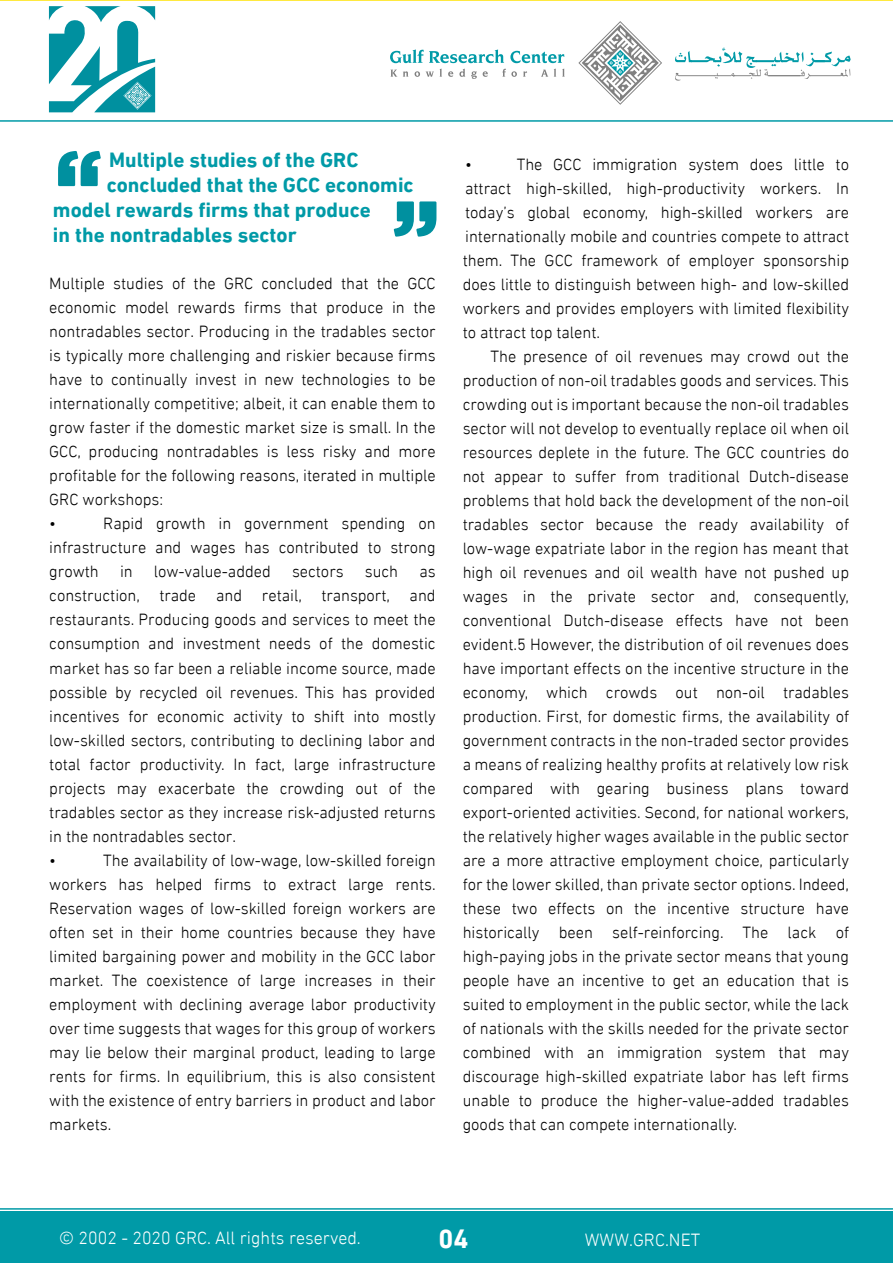
<style>
.page{position:relative;width:893px;height:1263px;background:#fff}
.page>*{position:absolute;margin:0;border:0;box-sizing:border-box;transform-origin:0 0}
.t1{font:700 27px "DIN Next LTW23";color:#fff}
.t2{font:700 21px "DIN Next LTW23";color:#009aa7}
.t3{font:300 18px "DIN Next LTW23";color:#fff}
.t4{font:300 16.5px/24px "DIN Next LTW23";color:#000;text-align:justify}
</style>
<div class="page">
<hr style="left:0;top:1208px;width:893px;height:2px;background:#009aa7">
<hr style="left:0;top:120px;width:893px;height:2px;background:#009aa7">
<hr style="left:0;top:0;width:893px;height:1px;background:#ffe200">
<div style="left:0;top:1212px;width:893px;height:51px;background:#009aa7"></div>
<svg style="left:49px;top:6px;width:106px;height:106px"></svg>
<svg style="left:675px;top:48px;width:176px;height:33px"></svg>
<svg style="left:390px;top:49px;width:114px;height:14px"></svg>
<svg style="left:510px;top:51px;width:54px;height:12px"></svg>
<svg style="left:390px;top:70px;width:7px;height:7px"></svg>
<svg style="left:403px;top:71px;width:5px;height:6px"></svg>
<svg style="left:415px;top:71px;width:5px;height:6px"></svg>
<svg style="left:426px;top:72px;width:8px;height:5px"></svg>
<svg style="left:440px;top:69px;width:2px;height:8px"></svg>
<svg style="left:448px;top:71px;width:5px;height:6px"></svg>
<svg style="left:459px;top:69px;width:6px;height:8px"></svg>
<svg style="left:471px;top:71px;width:6px;height:8px"></svg>
<svg style="left:483px;top:71px;width:5px;height:6px"></svg>
<svg style="left:502px;top:69px;width:15px;height:8px"></svg>
<svg style="left:523px;top:71px;width:4px;height:6px"></svg>
<svg style="left:541px;top:70px;width:7px;height:7px"></svg>
<svg style="left:554px;top:69px;width:2px;height:8px"></svg>
<svg style="left:562px;top:69px;width:3px;height:8px"></svg>
<svg style="left:578px;top:21px;width:84px;height:84px"></svg>
<svg style="left:58px;top:151px;width:43px;height:35px"></svg>
<svg style="left:394px;top:201px;width:42px;height:36px"></svg>
<p class="t2" style="left:109px;top:147px;width:251px">Multiple studies of the GRC</p>
<p class="t2" style="left:107px;top:172px;width:308px">concluded that the GCC economic</p>
<p class="t2" style="left:53px;top:198px;width:319px">model rewards firms that produce</p>
<p class="t2" style="left:53px;top:223px;width:245px">in the nontradables sector</p>
<p class="t4" style="left:49px;top:272px;width:388px;text-align:left">Multiple studies of the GRC concluded that the GCC economic model rewards firms that produce in the nontradables sector. Producing in the tradables sector is typically more challenging and riskier because firms have to continually invest in new technologies to be internationally competitive; albeit, it can enable them to grow faster if the domestic market size is small. In the GCC, producing nontradables is less risky and more profitable for the following reasons, iterated in multiple GRC workshops:<br>•</p>
<p class="t4" style="left:49px;top:512px;width:388px;text-indent:54px">Rapid growth in government spending on infrastructure and wages has contributed to strong growth</p>
<p class="t4" style="left:120px;top:560px;width:14px">in</p>
<p class="t4" style="left:154px;top:560px;width:118px">low-value-added</p>
<p class="t4" style="left:292px;top:560px;width:53px">sectors</p>
<p class="t4" style="left:365px;top:560px;width:35px">such</p>
<p class="t4" style="left:49px;top:560px;width:388px;text-align:left;text-indent:370px">as construction, trade and retail, transport, and restaurants. Producing goods and services to meet the consumption and investment needs of the domestic market has so far been a reliable income source, made possible by recycled oil revenues. This has provided incentives for economic activity to shift into mostly low-skilled sectors, contributing to declining labor and total factor productivity. In fact, large infrastructure projects may exacerbate the crowding out of the tradables sector as they increase risk-adjusted returns in the nontradables sector.<br>•</p>
<p class="t4" style="left:49px;top:848px;width:388px;text-indent:54px">The availability of low-wage, low-skilled foreign workers has helped firms to extract large rents.<br>Reservation wages of low-skilled foreign workers are often set in their home countries because they have limited bargaining power and mobility in the GCC labor market. The coexistence of large increases in their employment with declining average labor productivity over time suggests that wages for this group of workers may lie below their marginal product, leading to large rents for firms. In equilibrium, this is also consistent with the existence of entry barriers in product and labor markets.</p>
<p class="t4" style="left:463px;top:152px;width:388px;text-indent:54px">The GCC immigration system does little to attract high-skilled, high-productivity workers. In today’s global economy, high-skilled workers are internationally mobile and countries compete to attract them. The GCC framework of employer sponsorship does little to distinguish between high- and low-skilled workers and provides employers with limited flexibility to attract top talent.</p>
<p class="t4" style="left:463px;top:344px;width:388px;text-indent:28px">The presence of oil revenues may crowd out the production of non-oil tradables goods and services. This crowding out is important because the non-oil tradables sector will not develop to eventually replace oil when oil resources deplete in the future. The GCC countries do not appear to suffer from traditional Dutch-disease problems that hold back the development of the non-oil tradables sector because the ready availability of low-wage expatriate labor in the region has meant that high oil revenues and oil wealth have not pushed up wages in the private sector and, consequently, conventional Dutch-disease effects have not been evident.5 However, the distribution of oil revenues does have important effects on the incentive structure in the economy, which crowds out non-oil tradables production. First, for domestic firms, the availability of government contracts in the non-traded sector provides a means of realizing healthy profits at relatively low risk compared with gearing business plans toward export-oriented activities. Second, for national workers, the relatively higher wages available in the public sector are a more attractive employment choice, particularly for the lower skilled, than private sector options. Indeed, these two effects on the incentive structure have historically been self-reinforcing. The lack of high-paying jobs in the private sector means that young people have an incentive to get an education that is suited to employment in the public sector, while the lack of nationals with the skills needed for the private sector combined with an immigration system that may discourage high-skilled expatriate labor has left firms unable to produce the higher-value-added tradables goods that can compete internationally.</p>
<p class="t4" style="left:465px;top:152px;width:8px">•</p>
<p class="t3" style="left:59px;top:1227px;width:303px">© 2002 - 2020 GRC. All rights reserved.</p>
<h1 class="t1" style="left:438px;top:1223px;width:31px">04</h1>
<p class="t3" style="left:585px;top:1229px;width:117px">WWW.GRC.NET</p>
</div>
